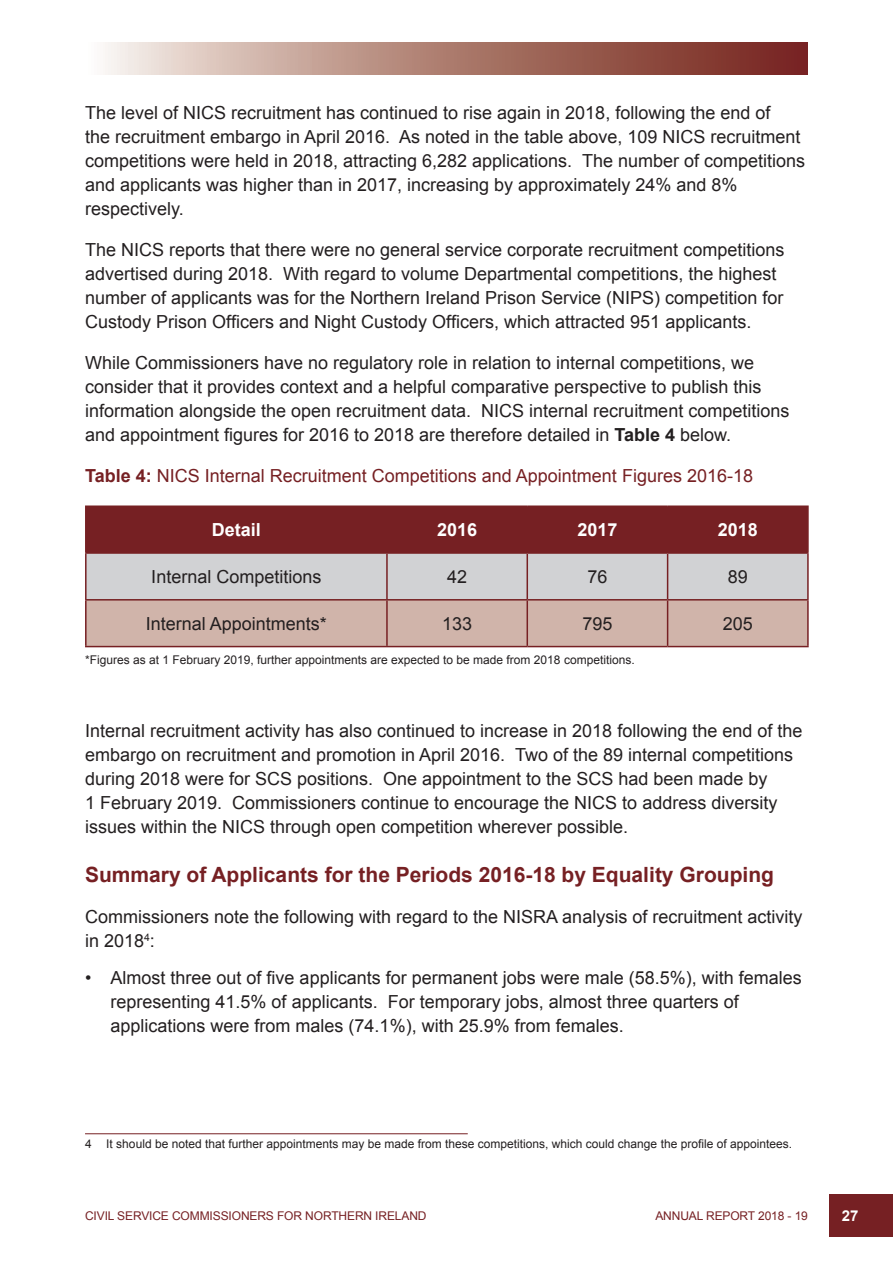
<style>
.page{position:relative;width:893px;height:1263px;background:#fff}
.page>*{position:absolute;margin:0;border:0;box-sizing:border-box;transform-origin:0 0}
.t1{font:700 21px "Arial";color:#762023}
.t2{font:18px/24px "Arial";color:#231f20}
.t3{font:18px "Arial";color:#762023}
.t4{font:700 18px "Arial";color:#fff}
.t5{font:700 15px "Arial";color:#fff}
.t6{font:12px "Arial";color:#231f20}
.t7{font:12px "Arial";letter-spacing:-.01em;color:#762023}
.s1{font-weight:700}
</style>
<div class="page">
<div style="left:829px;top:1194px;width:64px;height:42px;background:#762023"></div>
<svg style="left:105px;top:43px;width:703px;height:31px;background:#af7f75"></svg>
<svg style="left:87px;top:507px;width:720px;height:139px;background:#b28c8a"></svg>
<hr style="left:85px;top:505px;width:302px;height:2px;background:#762023">
<hr style="left:85px;top:507px;width:2px;height:45px;background:#762023">
<hr style="left:387px;top:505px;width:140px;height:2px;background:#762023">
<hr style="left:386px;top:507px;width:2px;height:45px;background:#762023">
<hr style="left:527px;top:505px;width:141px;height:2px;background:#762023">
<hr style="left:526px;top:507px;width:2px;height:45px;background:#762023">
<hr style="left:668px;top:505px;width:141px;height:2px;background:#762023">
<hr style="left:667px;top:507px;width:1px;height:45px;background:#762023">
<hr style="left:807px;top:507px;width:2px;height:45px;background:#762023">
<hr style="left:85px;top:552px;width:302px;height:2px;background:#762023">
<hr style="left:85px;top:554px;width:2px;height:45px;background:#762023">
<hr style="left:387px;top:552px;width:140px;height:2px;background:#762023">
<hr style="left:386px;top:554px;width:2px;height:45px;background:#762023">
<hr style="left:527px;top:552px;width:141px;height:2px;background:#762023">
<hr style="left:526px;top:554px;width:2px;height:45px;background:#762023">
<hr style="left:668px;top:552px;width:141px;height:2px;background:#762023">
<hr style="left:667px;top:554px;width:1px;height:45px;background:#762023">
<hr style="left:807px;top:554px;width:2px;height:45px;background:#762023">
<hr style="left:85px;top:599px;width:302px;height:1px;background:#762023">
<hr style="left:85px;top:600px;width:2px;height:46px;background:#762023">
<hr style="left:387px;top:599px;width:140px;height:1px;background:#762023">
<hr style="left:386px;top:600px;width:2px;height:46px;background:#762023">
<hr style="left:527px;top:599px;width:141px;height:1px;background:#762023">
<hr style="left:526px;top:600px;width:2px;height:46px;background:#762023">
<hr style="left:668px;top:599px;width:141px;height:1px;background:#762023">
<hr style="left:667px;top:600px;width:1px;height:46px;background:#762023">
<hr style="left:807px;top:600px;width:2px;height:46px;background:#762023">
<hr style="left:85px;top:646px;width:302px;height:1px;background:#762023">
<hr style="left:387px;top:646px;width:140px;height:1px;background:#762023">
<hr style="left:527px;top:646px;width:141px;height:1px;background:#762023">
<hr style="left:668px;top:646px;width:141px;height:1px;background:#762023">
<hr style="left:85px;top:1133px;width:383px;height:1px;background:#762023">
<p class="t2" style="left:85px;top:101px;width:722px">The level of NICS recruitment has continued to rise again in 2018, following the end of<br>the recruitment embargo in April 2016. As noted in the table above, 109 NICS recruitment competitions were held in 2018, attracting 6,282 applications. The number of competitions and applicants was higher than in 2017, increasing by approximately 24% and 8% respectively.</p>
<p class="t2" style="left:85px;top:238px;width:701px">The NICS reports that there were no general service corporate recruitment competitions advertised during 2018. With regard to volume Departmental competitions, the highest number of applicants was for the Northern Ireland Prison Service (NIPS) competition for Custody Prison Officers and Night Custody Officers, which attracted 951 applicants.</p>
<p class="t2" style="left:85px;top:351px;width:706px">While Commissioners have no regulatory role in relation to internal competitions, we consider that it provides context and a helpful comparative perspective to publish this information alongside the open recruitment data. NICS internal recruitment competitions and appointment figures for 2016 to 2018 are therefore detailed in <span class="s1">Table 4</span> below.</p>
<p class="t3" style="left:85px;top:464px;width:669px"><span class="s1">Table 4:</span> NICS Internal Recruitment Competitions and Appointment Figures 2016-18</p>
<p class="t4" style="left:212px;top:518px;width:51px">Detail</p>
<p class="t4" style="left:437px;top:518px;width:42px">2016</p>
<p class="t4" style="left:577px;top:518px;width:42px">2017</p>
<p class="t4" style="left:718px;top:518px;width:42px">2018</p>
<p class="t2" style="left:151px;top:565px;width:172px">Internal Competitions</p>
<p class="t2" style="left:447px;top:565px;width:22px">42</p>
<p class="t2" style="left:587px;top:565px;width:22px">76</p>
<p class="t2" style="left:728px;top:565px;width:22px">89</p>
<p class="t2" style="left:146px;top:612px;width:183px">Internal Appointments*</p>
<p class="t2" style="left:442px;top:612px;width:32px">133</p>
<p class="t2" style="left:582px;top:612px;width:32px">795</p>
<p class="t2" style="left:723px;top:612px;width:32px">205</p>
<p class="t6" style="left:85px;top:652px;width:551px">*Figures as at 1 February 2019, further appointments are expected to be made from 2018 competitions.</p>
<p class="t2" style="left:85px;top:718px;width:719px">Internal recruitment activity has also continued to increase in 2018 following the end of the embargo on recruitment and promotion in April 2016. Two of the 89 internal competitions during 2018 were for SCS positions. One appointment to the SCS had been made by<br>1 February 2019. Commissioners continue to encourage the NICS to address diversity issues within the NICS through open competition wherever possible.</p>
<p class="t1" style="left:85px;top:861px;width:690px">Summary of Applicants for the Periods 2016-18 by Equality Grouping</p>
<p class="t2" style="left:85px;top:905px;width:719px">Commissioners note the following with regard to the NISRA analysis of recruitment activity in 2018<sup>4</sup>:</p>
<p class="t2" style="left:111px;top:966px;width:693px;text-indent:-26px">• Almost three out of five applicants for permanent jobs were male (58.5%), with females representing 41.5% of applicants. For temporary jobs, almost three quarters of applications were from males (74.1%), with 25.9% from females.</p>
<p class="t6" style="left:85px;top:1136px;width:708px">4 It should be noted that further appointments may be made from these competitions, which could change the profile of appointees.</p>
<p class="t7" style="left:85px;top:1208px;width:343px">CIVIL SERVICE COMMISSIONERS FOR NORTHERN IRELAND</p>
<p class="t7" style="left:655px;top:1208px;width:154px">ANNUAL REPORT 2018 - 19</p>
<p class="t5" style="left:842px;top:1205px;width:18px">27</p>
</div>
